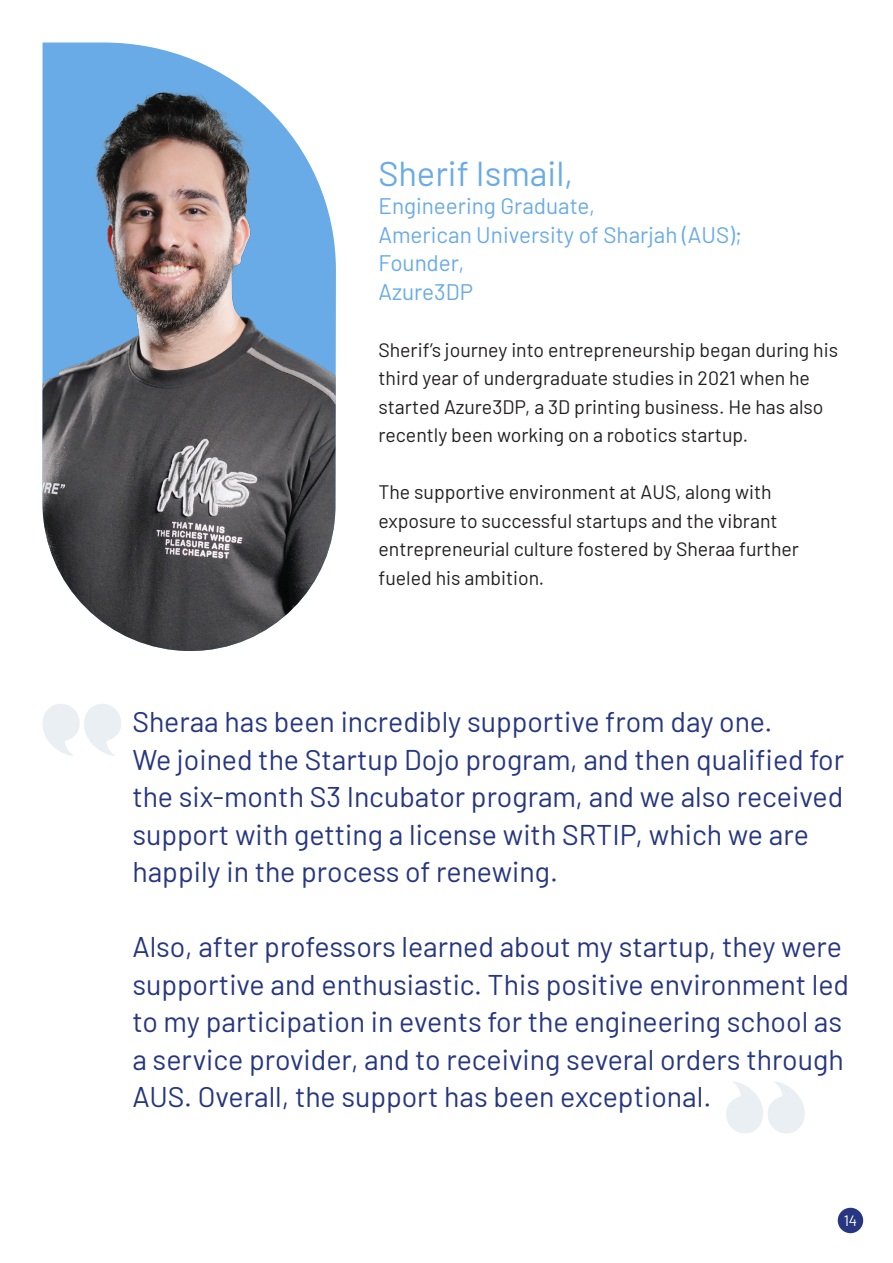
<style>
.page{position:relative;width:893px;height:1263px;background:#fff}
.page>*{position:absolute;margin:0;border:0;box-sizing:border-box;transform-origin:0 0}
.t1{font:34.5px "Barlow";color:#69abe6}
.t2{font:28.5px/37.5px "Barlow";color:#263680}
.t3{font:22.5px/28.5px "Barlow";color:#69abe6}
.t4{font:19.5px/28.5px "Barlow";color:#231f20}
.t5{font:15px "Barlow";color:#fff}
</style>
<div class="page">
<div style="left:838px;top:1208px;width:25px;height:25px;background:#263680;border-radius:50%"></div>
<svg style="left:43px;top:704px;width:78px;height:52px"></svg>
<svg style="left:726px;top:1081px;width:79px;height:52px"></svg>
<img style="left:43px;top:43px;width:293px;height:608px">
<p class="t1" style="left:378px;top:148px;width:196px">Sherif Ismail,</p>
<p class="t3" style="left:378px;top:190px;width:365px">Engineering Graduate,<br>American University of Sharjah (AUS);</p>
<p class="t3" style="left:378px;top:247px;width:87px">Founder,</p>
<p class="t3" style="left:378px;top:275px;width:96px">Azure3DP</p>
<p class="t4" style="left:378px;top:334px;width:461px">Sherif’s journey into entrepreneurship began during his third year of undergraduate studies in 2021 when he started Azure3DP, a 3D printing business. He has also recently been working on a robotics startup.</p>
<p class="t4" style="left:378px;top:476px;width:422px">The supportive environment at AUS, along with exposure to successful startups and the vibrant entrepreneurial culture fostered by Sheraa further fueled his ambition.</p>
<p class="t2" style="left:132px;top:701px;width:713px">Sheraa has been incredibly supportive from day one.<br>We joined the Startup Dojo program, and then qualified for the six-month S3 Incubator program, and we also received support with getting a license with SRTIP, which we are happily in the process of renewing.</p>
<p class="t2" style="left:132px;top:926px;width:718px">Also, after professors learned about my startup, they were supportive and enthusiastic. This positive environment led to my participation in events for the engineering school as a service provider, and to receiving several orders through AUS. Overall, the support has been exceptional.</p>
<p class="t5" style="left:844px;top:1209px;width:15px">14</p>
</div>
